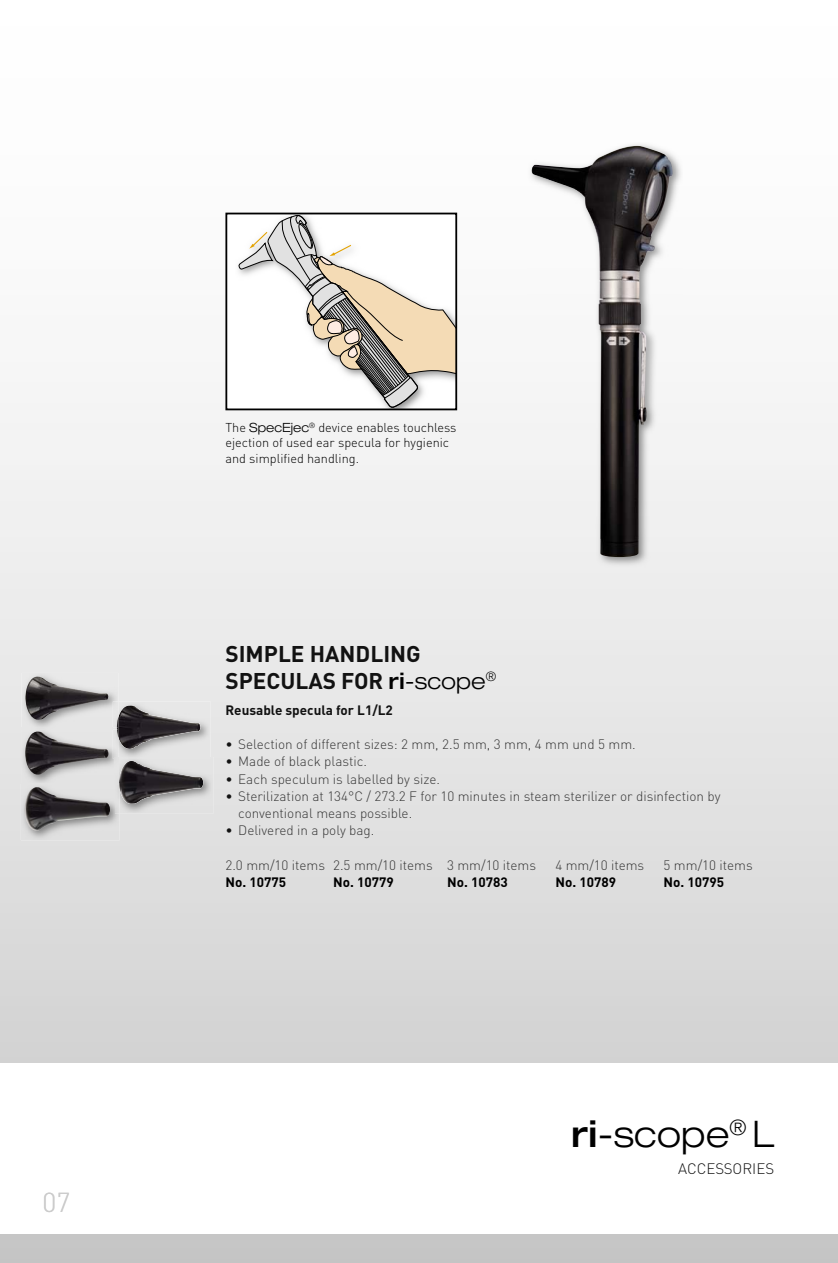
<style>
.page{position:relative;width:838px;height:1263px;background:#fff}
.page>*{position:absolute;margin:0;border:0;box-sizing:border-box;transform-origin:0 0}
.t1{font:300 expanded 36.75px "Helvetica Neue";color:#000}
.t2{font:300 27px "FFDIN";color:#ccc}
.t3{font:700 22.5px/26.2px "FFDIN";color:#121212}
.t4{font:300 15px "FFDIN";color:#121212}
.t5{font:300 13.5px/17.2px "FFDIN";color:#363636}
.t6{font:700 13.5px "FFDIN";color:#000}
.t7{font:700 13.5px "FFDIN";color:#121212}
.t8{font:300 12.75px/15.3px "FFDIN";color:#000}
.s1{font-family:"Helvetica Neue";font-stretch:expanded}
.s2{font-family:"Helvetica Neue";font-weight:500;font-stretch:expanded;color:#000}
.s3{font-family:"Helvetica Neue";font-weight:300;font-stretch:expanded;color:#000}
.s4{color:#121212}
.s5{font-weight:500}
</style>
<div class="page">
<img style="left:115px;top:701px;width:95px;height:56px">
<img style="left:118px;top:705px;width:82px;height:44px">
<img style="left:118px;top:757px;width:95px;height:57px">
<img style="left:119px;top:761px;width:84px;height:43px">
<img style="left:22px;top:673px;width:96px;height:55px">
<img style="left:25px;top:677px;width:83px;height:43px">
<img style="left:21px;top:728px;width:94px;height:56px">
<img style="left:22px;top:728px;width:91px;height:1px">
<svg style="left:113px;top:717px;width:5px;height:20px"></svg>
<img style="left:25px;top:731px;width:84px;height:44px">
<img style="left:21px;top:784px;width:99px;height:56px">
<img style="left:115px;top:789px;width:5px;height:25px">
<svg style="left:115px;top:784px;width:5px;height:5px"></svg>
<img style="left:24px;top:787px;width:86px;height:44px">
<img style="left:528px;top:142px;width:154px;height:425px">
<img style="left:531px;top:146px;width:141px;height:411px">
<svg style="left:238px;top:216px;width:216px;height:191px"></svg>
<div style="left:225px;top:213px;width:232px;height:197px;border:2px solid #000"></div>
<h2 class="t2" style="left:43px;top:1193px;width:29px">07</h2>
<p class="t8" style="left:225px;top:421px;width:233px">The <span class="s1">SpecEjec</span><sup>®</sup> device enables touchless ejection of used ear specula for hygienic and simplified handling.</p>
<h3 class="t3" style="left:225px;top:643px;width:272px">SIMPLE HANDLING<br>SPECULAS FOR <span class="s2">ri</span><span class="s3">-scope</span><sup>®</sup></h3>
<p class="t7" style="left:225px;top:705px;width:169px">Reusable specula for L1/L2</p>
<p class="t5" style="left:225px;top:737px;width:412px"><span class="s4">•</span> Selection of different sizes: 2 mm, 2.5 mm, 3 mm, 4 mm und 5 mm.</p>
<p class="t5" style="left:225px;top:755px;width:143px"><span class="s4">•</span> Made of black plastic.</p>
<p class="t5" style="left:225px;top:772px;width:216px"><span class="s4">•</span> Each speculum is labelled by size.</p>
<p class="t5" style="left:238px;top:789px;width:484px;text-indent:-13px"><span class="s4">•</span> Sterilization at 134°C / 273.2 F for 10 minutes in steam sterilizer or disinfection by conventional means possible.</p>
<p class="t5" style="left:225px;top:824px;width:150px"><span class="s4">•</span> Delivered in a poly bag.</p>
<p class="t5" style="left:333px;top:858px;width:101px">2.5 mm/10 items</p>
<p class="t6" style="left:333px;top:877px;width:62px">No. 10779</p>
<p class="t5" style="left:225px;top:858px;width:101px">2.0 mm/10 items</p>
<p class="t6" style="left:225px;top:877px;width:62px">No. 10775</p>
<p class="t5" style="left:447px;top:858px;width:90px">3 mm/10 items</p>
<p class="t6" style="left:447px;top:877px;width:62px">No. 10783</p>
<p class="t5" style="left:555px;top:858px;width:90px">4 mm/10 items</p>
<p class="t6" style="left:555px;top:877px;width:62px">No. 10789</p>
<p class="t5" style="left:663px;top:858px;width:91px">5 mm/10 items</p>
<p class="t6" style="left:663px;top:877px;width:62px">No. 10795</p>
<h1 class="t1" style="left:571px;top:1121px;width:205px"><span class="s5">ri</span>-scope<sup>®</sup> L</h1>
<p class="t4" style="left:678px;top:1163px;width:97px">ACCESSORIES</p>
</div>
